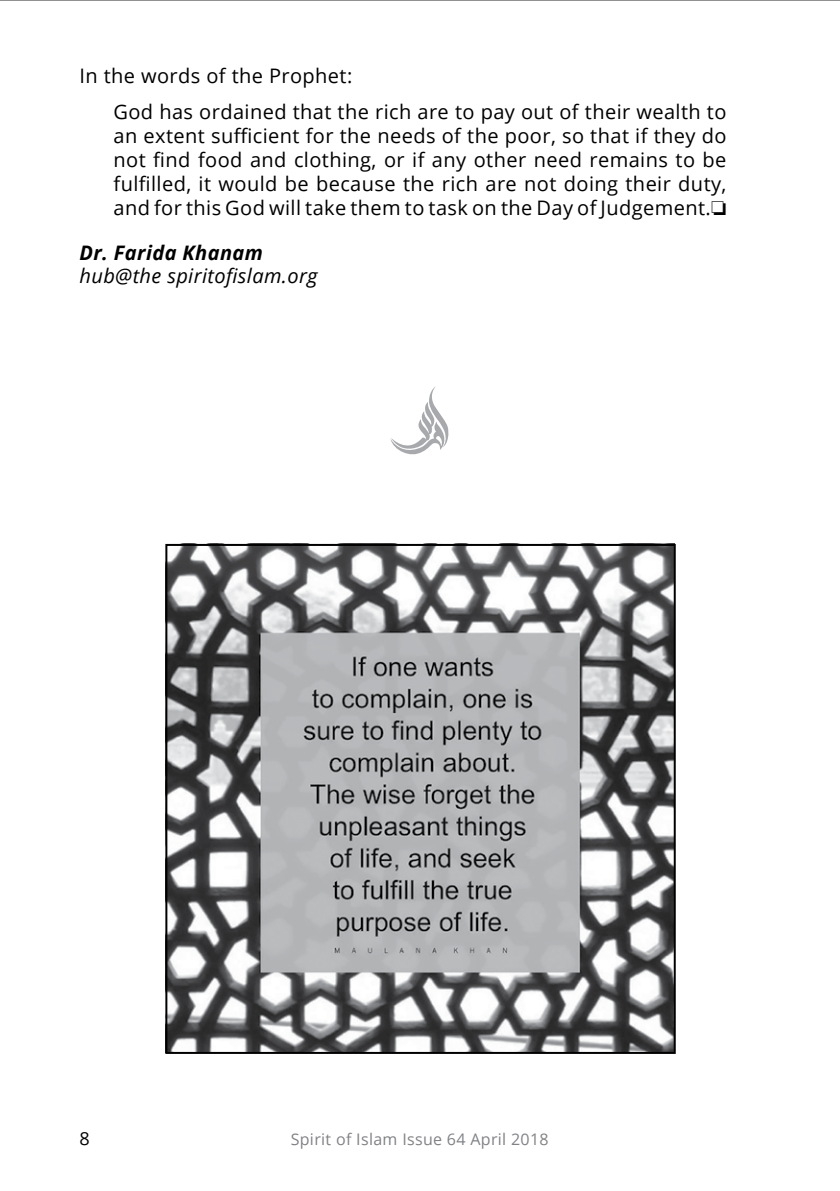
<style>
.page{position:relative;width:840px;height:1191px;background:#fff}
.page>*{position:absolute;margin:0;border:0;box-sizing:border-box;transform-origin:0 0}
.t1{font:20px/24px "Open Sans";letter-spacing:.02em;color:#000}
.t2{font:italic 20px "Open Sans";letter-spacing:.02em;color:#000}
.t3{font:italic 700 20px "Open Sans";letter-spacing:.02em;color:#000}
.t4{font:18px "Open Sans";color:#000}
.t5{font:16px "Open Sans";letter-spacing:.02em;color:#808285}
</style>
<div class="page">
<hr style="left:0;top:0;width:839px;height:1px;background:#6d6e71">
<svg style="left:390px;top:386px;width:59px;height:69px"></svg>
<img style="left:168px;top:547px;width:504px;height:504px">
<div style="left:165px;top:544px;width:510px;height:510px;border:2px solid #000"></div>
<p class="t1" style="left:113px;top:58px;width:614px;line-height:35.4px;text-indent:-34px">In the words of the Prophet:<br>God has ordained that the rich are to pay out of their wealth to</p>
<p class="t1" style="left:113px;top:123px;width:614px;text-align:justify">an extent sufficient for the needs of the poor, so that if they do not find food and clothing, or if any other need remains to be fulfilled, it would be because the rich are not doing their duty, and for this God will take them to task on the Day of Judgement.□</p>
<p class="t3" style="left:79px;top:239px;width:185px">Dr. Farida Khanam</p>
<p class="t2" style="left:79px;top:262px;width:239px">hub@the spiritofislam.org</p>
<p class="t4" style="left:79px;top:1126px;width:12px">8</p>
<p class="t5" style="left:290px;top:1128px;width:259px">Spirit of Islam Issue 64 April 2018</p>
</div>
